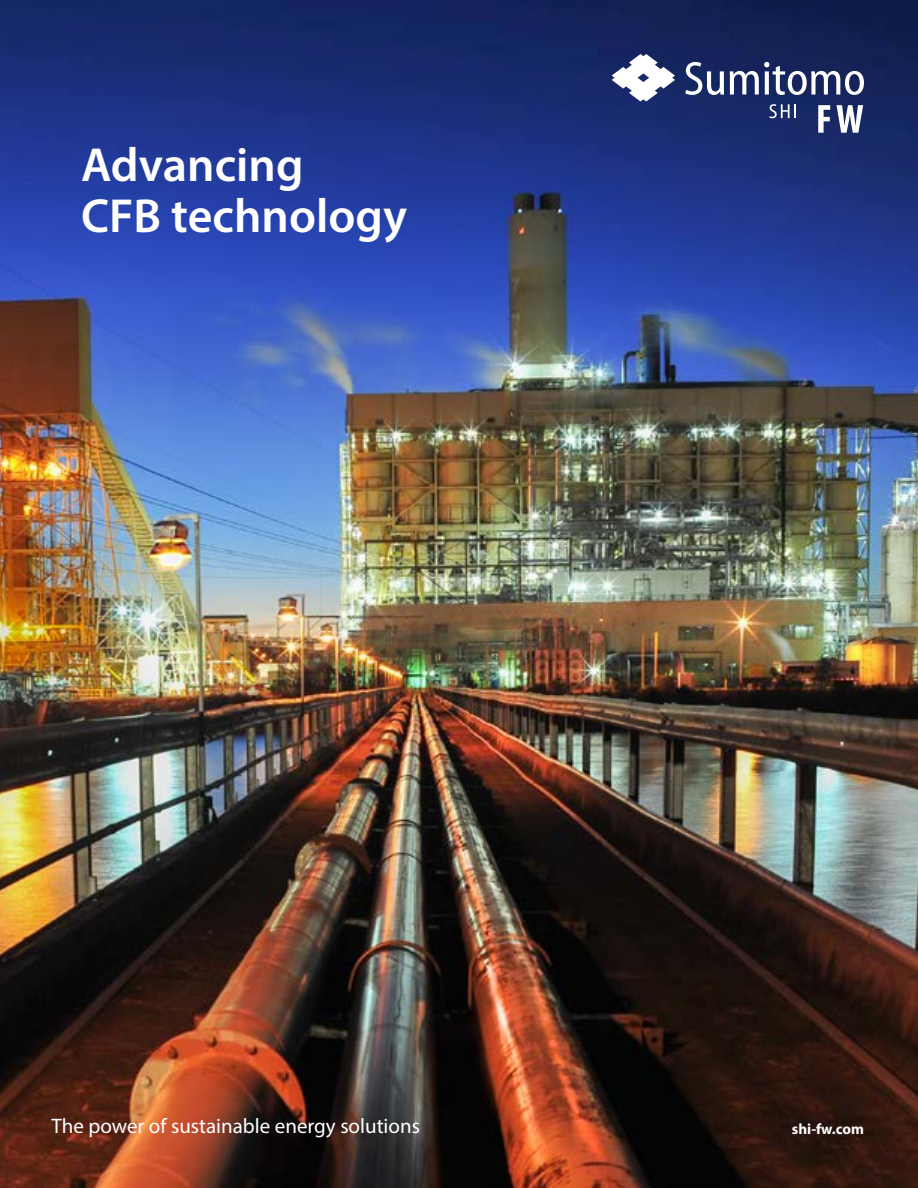
<style>
.page{position:relative;width:918px;height:1188px;background:#fff}
.page>*{position:absolute;margin:0;border:0;box-sizing:border-box;transform-origin:0 0}
.t1{font:600 48px/51px "Myriad Pro";color:#fff}
.t2{font:21px "Myriad Pro";color:#fff}
.t3{font:700 15px "Myriad Pro";color:#fff}
</style>
<div class="page">
<img style="left:0;top:0;width:918px;height:1188px">
<svg style="left:685px;top:62px;width:39px;height:33px"></svg>
<svg style="left:730px;top:62px;width:134px;height:33px"></svg>
<svg style="left:612px;top:54px;width:63px;height:48px"></svg>
<svg style="left:818px;top:105px;width:12px;height:28px"></svg>
<svg style="left:837px;top:105px;width:26px;height:28px"></svg>
<svg style="left:769px;top:104px;width:27px;height:14px"></svg>
<h1 class="t1" style="left:81px;top:138px;width:328px">Advancing<br>CFB technology</h1>
<p class="t2" style="left:52px;top:1113px;width:370px">The power of sustainable energy solutions</p>
<p class="t3" style="left:792px;top:1119px;width:74px">shi-fw.com</p>
</div>
